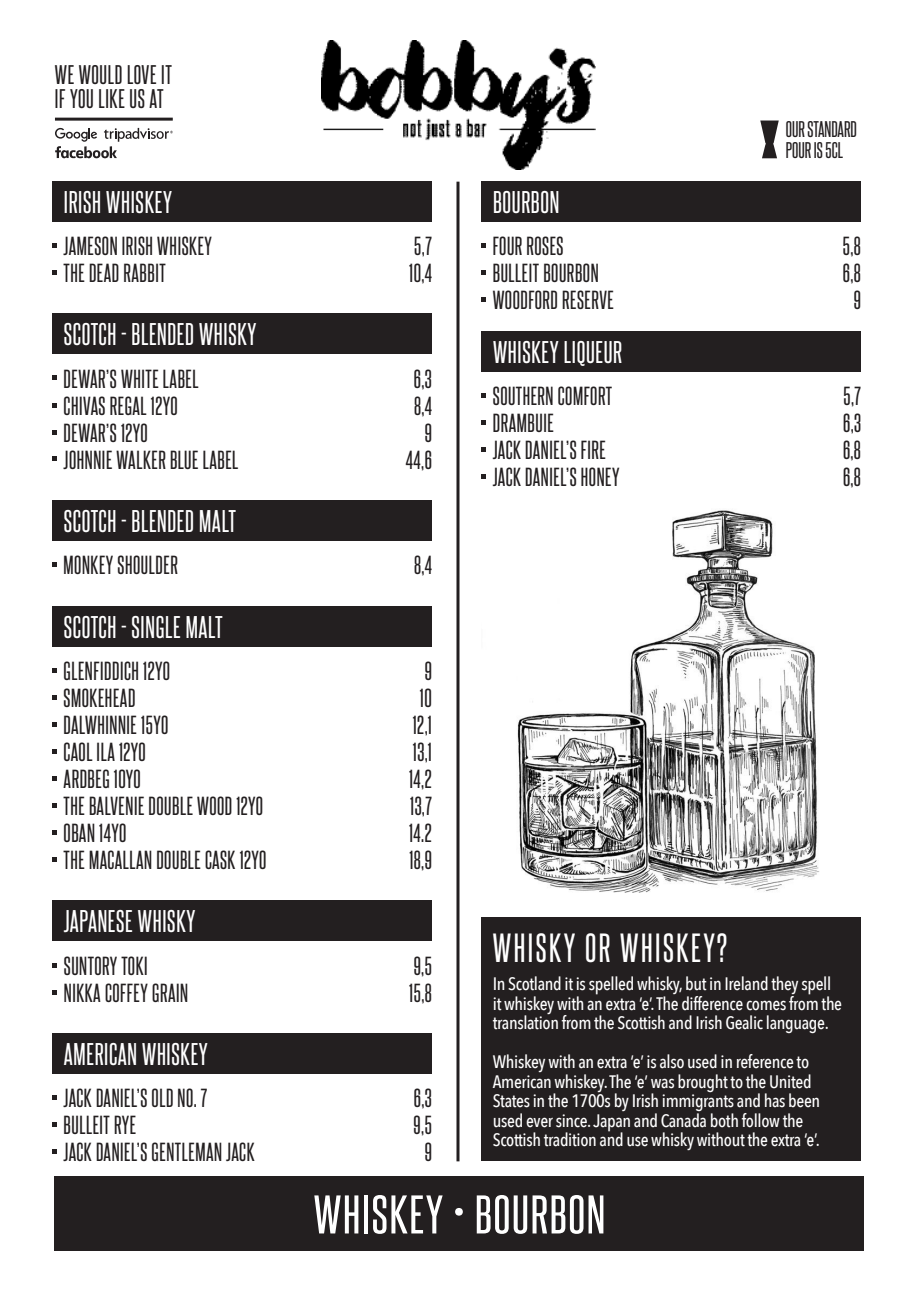
<style>
.page{position:relative;width:919px;height:1289px;background:#fff}
.page>*{position:absolute;margin:0;border:0;box-sizing:border-box;transform-origin:0 0}
.t1{font:46.2px "Steelfish Rg";letter-spacing:.03em;color:#fff;scale:1.14 1}
.t2{font:35.1px "Steelfish Rg";letter-spacing:.07em;color:#fff}
.t3{font:27px "Steelfish Rg";letter-spacing:.025em;color:#fff}
.t4{font:23.25px/24.6px "Steelfish Rg";letter-spacing:.03em;color:#231f20}
.t5{font:22.5px "Steelfish Rg";letter-spacing:.025em;color:#231f20}
.t6{font:19.5px/21px "Steelfish Rg";color:#231f20}
.t7{font:500 18px/19.5px "Avenir Next Condensed";letter-spacing:-.02em;color:#fff}
</style>
<div class="page">
<svg style="left:760px;top:120px;width:18px;height:38px"></svg>
<hr style="left:55px;top:118px;width:118px;height:3px;background:#231f20">
<svg style="left:55px;top:128px;width:118px;height:30px"></svg>
<hr style="left:456px;top:182px;width:3px;height:979px;background:#231f20">
<div style="left:55px;top:1175px;width:808px;height:75px;background:#231f20"></div>
<img style="left:321px;top:40px;width:274px;height:129px">
<svg style="left:52px;top:243px;width:4px;height:4px"></svg>
<div style="left:52px;top:181px;width:380px;height:40px;background:#231f20"></div>
<svg style="left:52px;top:270px;width:4px;height:5px"></svg>
<svg style="left:481px;top:243px;width:4px;height:4px"></svg>
<div style="left:481px;top:181px;width:380px;height:40px;background:#231f20"></div>
<svg style="left:481px;top:270px;width:4px;height:5px"></svg>
<svg style="left:481px;top:297px;width:4px;height:5px"></svg>
<svg style="left:52px;top:562px;width:4px;height:5px"></svg>
<div style="left:52px;top:500px;width:380px;height:40px;background:#231f20"></div>
<svg style="left:52px;top:376px;width:4px;height:4px"></svg>
<div style="left:52px;top:314px;width:380px;height:40px;background:#231f20"></div>
<svg style="left:52px;top:403px;width:4px;height:4px"></svg>
<svg style="left:52px;top:430px;width:4px;height:4px"></svg>
<svg style="left:52px;top:456px;width:4px;height:5px"></svg>
<svg style="left:52px;top:963px;width:4px;height:4px"></svg>
<div style="left:52px;top:900px;width:380px;height:41px;background:#231f20"></div>
<svg style="left:52px;top:990px;width:4px;height:4px"></svg>
<svg style="left:52px;top:1095px;width:4px;height:4px"></svg>
<div style="left:52px;top:1033px;width:380px;height:40px;background:#231f20"></div>
<svg style="left:52px;top:1122px;width:4px;height:4px"></svg>
<svg style="left:52px;top:1149px;width:4px;height:4px"></svg>
<svg style="left:52px;top:668px;width:4px;height:4px"></svg>
<div style="left:52px;top:606px;width:380px;height:40px;background:#231f20"></div>
<svg style="left:52px;top:695px;width:4px;height:4px"></svg>
<svg style="left:52px;top:722px;width:4px;height:4px"></svg>
<svg style="left:52px;top:749px;width:4px;height:4px"></svg>
<svg style="left:52px;top:776px;width:4px;height:4px"></svg>
<svg style="left:52px;top:803px;width:4px;height:4px"></svg>
<svg style="left:52px;top:830px;width:4px;height:4px"></svg>
<svg style="left:52px;top:857px;width:4px;height:4px"></svg>
<div style="left:481px;top:917px;width:380px;height:243px;background:#231f20"></div>
<img style="left:517px;top:510px;width:303px;height:383px">
<svg style="left:481px;top:393px;width:4px;height:4px"></svg>
<div style="left:481px;top:331px;width:380px;height:40px;background:#231f20"></div>
<svg style="left:481px;top:420px;width:4px;height:5px"></svg>
<svg style="left:481px;top:447px;width:4px;height:5px"></svg>
<svg style="left:481px;top:474px;width:4px;height:4px"></svg>
<p class="t4" style="left:55px;top:60px;width:118px">WE WOULD LOVE IT<br>IF YOU LIKE US AT</p>
<p class="t3" style="left:64px;top:182px;width:110px">IRISH WHISKEY</p>
<p class="t5" style="left:64px;top:230px;width:150px">JAMESON IRISH WHISKEY</p>
<p class="t5" style="left:414px;top:230px;width:19px">5,7</p>
<p class="t5" style="left:64px;top:257px;width:104px">THE DEAD RABBIT</p>
<p class="t5" style="left:409px;top:257px;width:24px">10,4</p>
<p class="t3" style="left:64px;top:315px;width:194px">SCOTCH - BLENDED WHISKY</p>
<p class="t5" style="left:64px;top:362px;width:136px">DEWAR’S WHITE LABEL</p>
<p class="t5" style="left:414px;top:362px;width:19px">6,3</p>
<p class="t5" style="left:64px;top:389px;width:115px">CHIVAS REGAL 12YO</p>
<p class="t5" style="left:414px;top:389px;width:19px">8,4</p>
<p class="t5" style="left:64px;top:416px;width:86px">DEWAR’S 12YO</p>
<p class="t5" style="left:424px;top:416px;width:9px">9</p>
<p class="t5" style="left:64px;top:443px;width:176px">JOHNNIE WALKER BLUE LABEL</p>
<p class="t5" style="left:406px;top:443px;width:28px">44,6</p>
<p class="t3" style="left:64px;top:502px;width:174px">SCOTCH - BLENDED MALT</p>
<p class="t5" style="left:64px;top:549px;width:116px">MONKEY SHOULDER</p>
<p class="t5" style="left:414px;top:549px;width:19px">8,4</p>
<p class="t3" style="left:64px;top:607px;width:160px">SCOTCH - SINGLE MALT</p>
<p class="t5" style="left:64px;top:654px;width:108px">GLENFIDDICH 12YO</p>
<p class="t5" style="left:424px;top:654px;width:9px">9</p>
<p class="t5" style="left:64px;top:681px;width:73px">SMOKEHEAD</p>
<p class="t5" style="left:420px;top:681px;width:13px">10</p>
<p class="t5" style="left:64px;top:708px;width:106px">DALWHINNIE 15YO</p>
<p class="t5" style="left:412px;top:708px;width:21px">12,1</p>
<p class="t5" style="left:64px;top:735px;width:84px">CAOL ILA 12YO</p>
<p class="t5" style="left:413px;top:735px;width:20px">13,1</p>
<p class="t5" style="left:64px;top:762px;width:79px">ARDBEG 10YO</p>
<p class="t5" style="left:409px;top:762px;width:24px">14,2</p>
<p class="t5" style="left:64px;top:789px;width:201px">THE BALVENIE DOUBLE WOOD 12YO</p>
<p class="t5" style="left:410px;top:789px;width:23px">13,7</p>
<p class="t5" style="left:64px;top:816px;width:64px">OBAN 14YO</p>
<p class="t5" style="left:409px;top:816px;width:24px">14.2</p>
<p class="t5" style="left:64px;top:843px;width:204px">THE MACALLAN DOUBLE CASK 12YO</p>
<p class="t5" style="left:409px;top:843px;width:24px">18,9</p>
<p class="t3" style="left:64px;top:902px;width:133px">JAPANESE WHISKY</p>
<p class="t5" style="left:64px;top:949px;width:85px">SUNTORY TOKI</p>
<p class="t5" style="left:413px;top:949px;width:20px">9,5</p>
<p class="t5" style="left:64px;top:976px;width:126px">NIKKA COFFEY GRAIN</p>
<p class="t5" style="left:409px;top:976px;width:24px">15,8</p>
<p class="t3" style="left:64px;top:1034px;width:145px">AMERICAN WHISKEY</p>
<p class="t5" style="left:64px;top:1082px;width:145px">JACK DANIEL’S OLD NO. 7</p>
<p class="t5" style="left:414px;top:1082px;width:19px">6,3</p>
<p class="t5" style="left:64px;top:1109px;width:74px">BULLEIT RYE</p>
<p class="t5" style="left:413px;top:1109px;width:20px">9,5</p>
<p class="t5" style="left:64px;top:1136px;width:192px">JACK DANIEL’S GENTLEMAN JACK</p>
<p class="t5" style="left:424px;top:1136px;width:9px">9</p>
<p class="t3" style="left:493px;top:182px;width:68px">BOURBON</p>
<p class="t6" style="left:785px;top:117px;width:73px">OUR STANDARD<br>POUR IS 5CL</p>
<p class="t5" style="left:493px;top:230px;width:72px">FOUR ROSES</p>
<p class="t5" style="left:842px;top:230px;width:20px">5,8</p>
<p class="t5" style="left:493px;top:257px;width:107px">BULLEIT BOURBON</p>
<p class="t5" style="left:842px;top:257px;width:19px">6,8</p>
<p class="t5" style="left:493px;top:284px;width:122px">WOODFORD RESERVE</p>
<p class="t5" style="left:853px;top:284px;width:9px">9</p>
<p class="t3" style="left:493px;top:332px;width:131px">WHISKEY LIQUEUR</p>
<p class="t5" style="left:493px;top:380px;width:121px">SOUTHERN COMFORT</p>
<p class="t5" style="left:843px;top:380px;width:19px">5,7</p>
<p class="t5" style="left:493px;top:407px;width:62px">DRAMBUIE</p>
<p class="t5" style="left:843px;top:407px;width:19px">6,3</p>
<p class="t5" style="left:493px;top:434px;width:115px">JACK DANIEL’S FIRE</p>
<p class="t5" style="left:843px;top:434px;width:19px">6,8</p>
<p class="t5" style="left:493px;top:461px;width:128px">JACK DANIEL’S HONEY</p>
<p class="t5" style="left:843px;top:461px;width:19px">6,8</p>
<p class="t2" style="left:493px;top:922px;width:236px">WHISKY OR WHISKEY?</p>
<p class="t7" style="left:493px;top:974px;width:351px">In Scotland it is spelled whisky, but in Ireland they spell it whiskey with an extra ‘e’. The difference comes from the translation from the Scottish and Irish Gealic language.</p>
<p class="t7" style="left:493px;top:1052px;width:318px">Whiskey with an extra ‘e’ is also used in reference to</p>
<p class="t7" style="left:493px;top:1071px;width:329px">American whiskey. The ‘e’ was brought to the United<br>States in the 1700s by Irish immigrants and has been used ever since. Japan and Canada both follow the</p>
<p class="t7" style="left:493px;top:1130px;width:328px">Scottish tradition and use whisky without the extra ‘e’.</p>
<p class="t1" style="left:314px;top:1181px;width:257px">WHISKEY • BOURBON</p>
</div>
